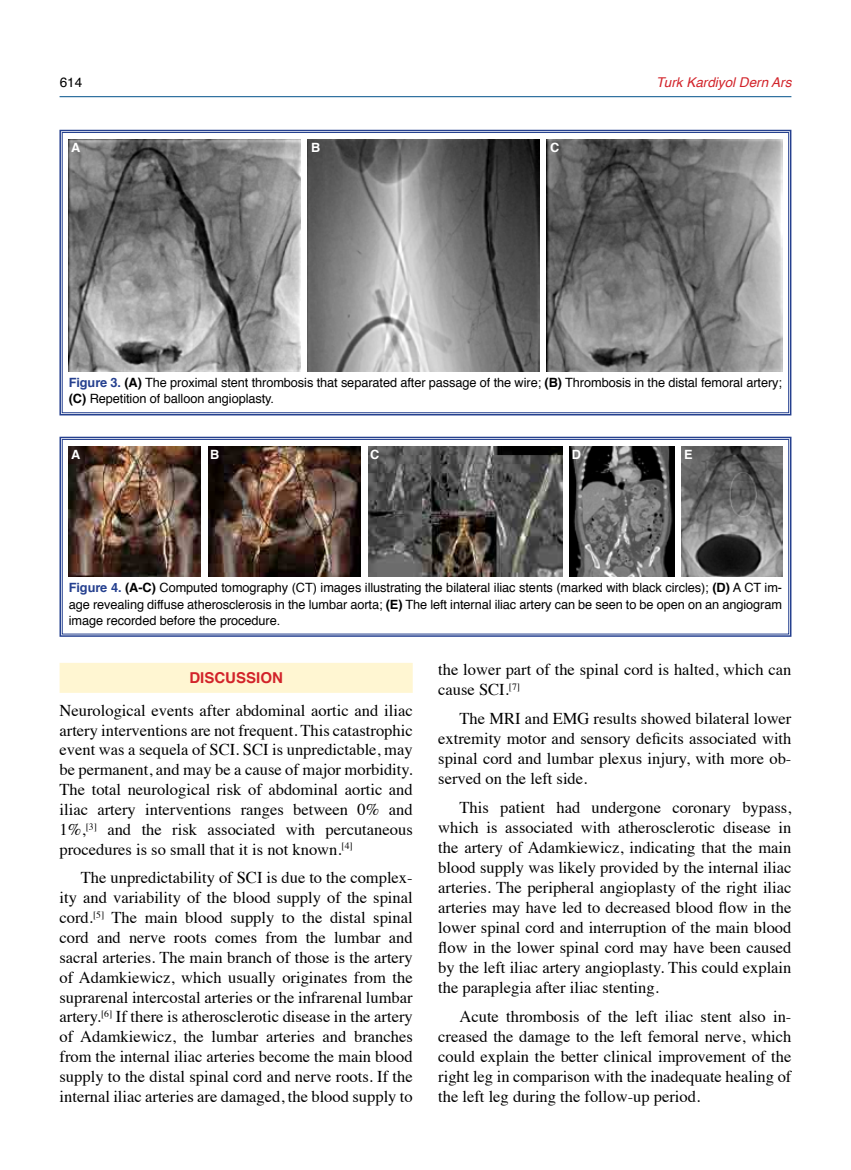
<style>
.page{position:relative;width:851px;height:1170px;background:#fff}
.page>*{position:absolute;margin:0;border:0;box-sizing:border-box;transform-origin:0 0}
.t1{font:16.5px/19.8px "Times";color:#000;text-align:justify}
.t2{font:700 15px "Helvetica";color:#d2232a}
.t3{font:italic 13.5px "Helvetica";color:#d2232a}
.t4{font:13.5px "Helvetica";color:#000}
.t5{font:12.75px/16.5px "Helvetica";letter-spacing:-.005em;color:#000}
.t6{font:700 12.75px "Helvetica";color:#fff}
.s1{font-weight:700;color:#25408f}
.s2{font-weight:700}
</style>
<div class="page">
<div style="left:60px;top:662px;width:352px;height:30px;background:#fff6d2"></div>
<svg style="left:59px;top:129px;width:733px;height:287px"></svg>
<img style="left:69px;top:139px;width:231px;height:232px">
<img style="left:307px;top:139px;width:232px;height:232px">
<img style="left:546px;top:139px;width:236px;height:232px">
<svg style="left:59px;top:436px;width:733px;height:201px"></svg>
<div style="left:62px;top:439px;width:726px;height:195px;border:1px solid #25408f"></div>
<img style="left:69px;top:446px;width:132px;height:130px">
<img style="left:208px;top:446px;width:153px;height:130px">
<img style="left:368px;top:446px;width:194px;height:130px">
<img style="left:569px;top:446px;width:105px;height:130px">
<img style="left:681px;top:446px;width:101px;height:130px">
<hr style="left:60px;top:96px;width:731px;height:1px;background:#00508a">
<p class="t4" style="left:60px;top:72px;width:24px">614</p>
<p class="t3" style="left:656px;top:71px;width:137px">Turk Kardiyol Dern Ars</p>
<p class="t6" style="left:71px;top:137px;width:11px">A</p>
<p class="t6" style="left:311px;top:137px;width:11px">B</p>
<p class="t6" style="left:550px;top:137px;width:11px">C</p>
<p class="t5" style="left:69px;top:374px;width:714px"><span class="s1">Figure 3.</span> <span class="s2">(A)</span> The proximal stent thrombosis that separated after passage of the wire; <span class="s2">(B)</span> Thrombosis in the distal femoral artery; <span class="s2">(C)</span> Repetition of balloon angioplasty.</p>
<p class="t6" style="left:71px;top:444px;width:11px">A</p>
<p class="t6" style="left:210px;top:444px;width:11px">B</p>
<p class="t6" style="left:370px;top:444px;width:11px">C</p>
<p class="t6" style="left:571px;top:444px;width:11px">D</p>
<p class="t6" style="left:684px;top:444px;width:10px">E</p>
<p class="t5" style="left:69px;top:579px;width:714px;text-align:justify"><span class="s1">Figure 4.</span> <span class="s2">(A-C)</span> Computed tomography (CT) images illustrating the bilateral iliac stents (marked with black circles); <span class="s2">(D)</span> A CT im&shy;age revealing diffuse atherosclerosis in the lumbar aorta; <span class="s2">(E)</span> The left internal iliac artery can be seen to be open on an angiogram image recorded before the procedure.</p>
<p class="t2" style="left:189px;top:665px;width:95px">DISCUSSION</p>
<p class="t1" style="left:60px;top:698px;width:354px">Neurological events after abdominal aortic and iliac artery interventions are not frequent. This catastrophic event was a sequela of SCI. SCI is unpredictable, may be permanent, and may be a cause of major morbidity.<br>The total neurological risk of abdominal aortic and iliac artery interventions ranges between 0% and 1%,<sup>[3]</sup> and the risk associated with percutaneous procedures is so small that it is not known.<sup>[4]</sup></p>
<p class="t1" style="left:60px;top:866px;width:354px;text-indent:21px">The unpredictability of SCI is due to the complex&shy;ity and variability of the blood supply of the spinal cord.<sup>[5]</sup> The main blood supply to the distal spinal cord and nerve roots comes from the lumbar and sacral arteries. The main branch of those is the artery of Adamkiewicz, which usually originates from the suprarenal intercostal arteries or the infrarenal lumbar artery.<sup>[6]</sup> If there is atherosclerotic disease in the artery of Adamkiewicz, the lumbar arteries and branches from the internal iliac arteries become the main blood supply to the distal spinal cord and nerve roots. If the internal iliac arteries are damaged, the blood supply to</p>
<p class="t1" style="left:438px;top:658px;width:354px">the lower part of the spinal cord is halted, which can cause SCI.<sup>[7]</sup></p>
<p class="t1" style="left:438px;top:706px;width:354px;text-indent:21px">The MRI and EMG results showed bilateral lower extremity motor and sensory deficits associated with spinal cord and lumbar plexus injury, with more ob&shy;served on the left side.</p>
<p class="t1" style="left:438px;top:795px;width:354px;text-indent:21px">This patient had undergone coronary bypass, which is associated with atherosclerotic disease in the artery of Adamkiewicz, indicating that the main blood supply was likely provided by the internal iliac arteries. The peripheral angioplasty of the right iliac arteries may have led to decreased blood flow in the lower spinal cord and interruption of the main blood flow in the lower spinal cord may have been caused by the left iliac artery angioplasty. This could explain the paraplegia after iliac stenting.</p>
<p class="t1" style="left:438px;top:1004px;width:354px;text-indent:21px">Acute thrombosis of the left iliac stent also in&shy;creased the damage to the left femoral nerve, which could explain the better clinical improvement of the right leg in comparison with the inadequate healing of the left leg during the follow-up period.</p>
</div>
